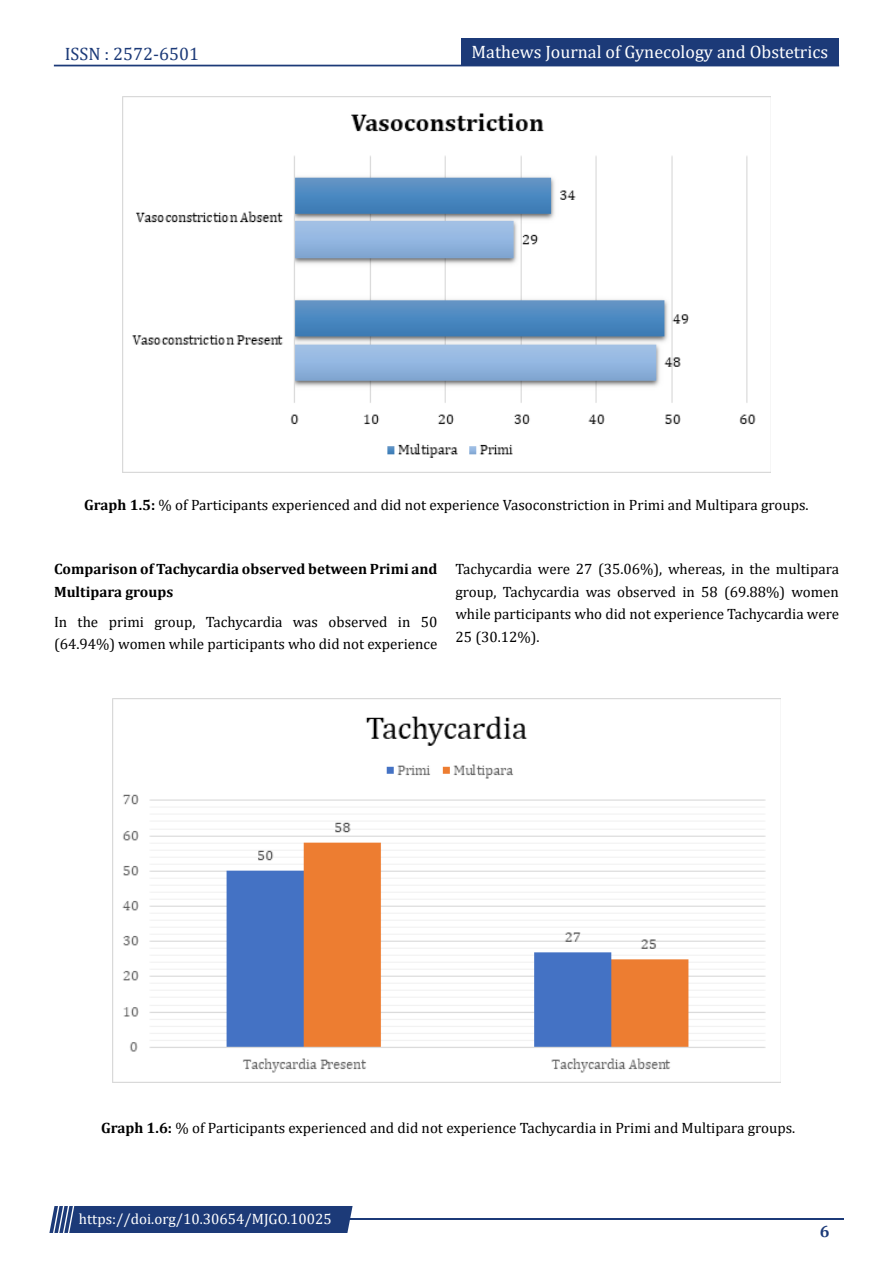
<style>
.page{position:relative;width:893px;height:1263px;background:#fff}
.page>*{position:absolute;margin:0;border:0;box-sizing:border-box;transform-origin:0 0}
.t1{font:18px "Cambria";color:#fff}
.t2{font:18px "Cambria";color:#1c3a78}
.t3{font:700 16.5px "Cambria";color:#1c3a78}
.t4{font:15px/22.5px "Cambria";color:#000}
.t5{font:700 15px/22.5px "Cambria";color:#000}
.t6{font:15px "Cambria";color:#fff}
.s1{font-weight:700}
</style>
<div class="page">
<div style="left:54px;top:65px;width:785px;height:1px;border:1px solid #1c3a78"></div>
<div style="left:461px;top:39px;width:378px;height:27px;background:#1c3a78"></div>
<hr style="left:310px;top:1219px;width:534px;height:1px;background:#1c3a78">
<div style="left:49px;top:1206px;width:304px;height:27px;background:#1c3a78"></div>
<img style="left:123px;top:97px;width:648px;height:375px">
<img style="left:113px;top:698px;width:668px;height:384px">
<p class="t2" style="left:65px;top:43px;width:136px">ISSN : 2572-6501</p>
<p class="t1" style="left:472px;top:41px;width:358px">Mathews Journal of Gynecology and Obstetrics</p>
<p class="t4" style="left:84px;top:494px;width:726px"><span class="s1">Graph 1.5:</span> % of Participants experienced and did not experience Vasoconstriction in Primi and Multipara groups.</p>
<p class="t5" style="left:54px;top:557px;width:385px">Comparison of Tachycardia observed between Primi and<br>Multipara groups</p>
<p class="t4" style="left:54px;top:610px;width:385px">In the primi group, Tachycardia was observed in 50 (64.94%) women while participants who did not experience</p>
<p class="t4" style="left:455px;top:558px;width:385px;text-align:justify">Tachycardia were 27 (35.06%), whereas, in the multipara group, Tachycardia was observed in 58 (69.88%) women while participants who did not experience Tachycardia were 25 (30.12%).</p>
<p class="t4" style="left:101px;top:1116px;width:696px"><span class="s1">Graph 1.6:</span> % of Participants experienced and did not experience Tachycardia in Primi and Multipara groups.</p>
<p class="t6" style="left:79px;top:1210px;width:254px">https://doi.org/10.30654/MJGO.10025</p>
<p class="t3" style="left:820px;top:1220px;width:11px">6</p>
</div>
